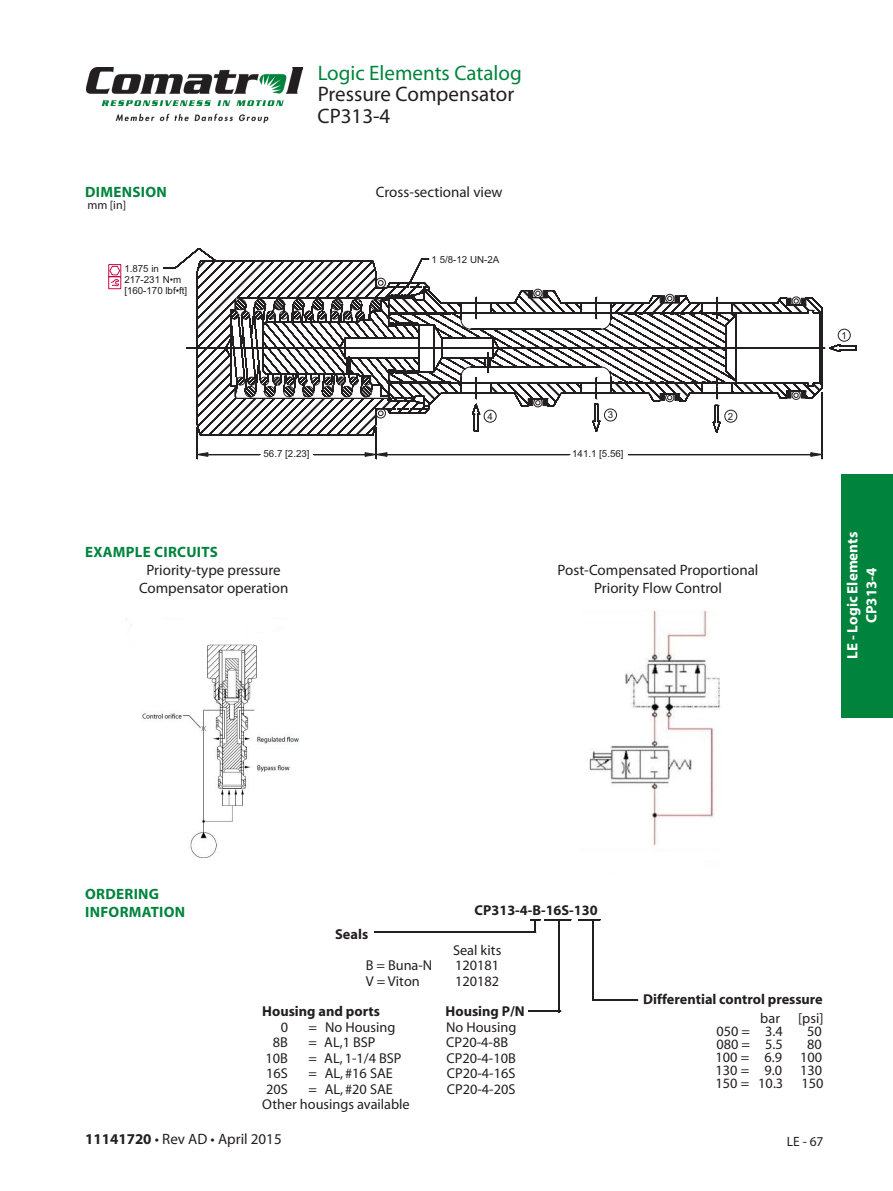
<style>
.page{position:relative;width:893px;height:1191px;background:#fff}
.page>*{position:absolute;margin:0;border:0;box-sizing:border-box;transform-origin:0 0}
._103_Heading_1{font:21px "Myriad Pro";color:#231f20}
.t1{font:21px "Myriad Pro";color:#00843d}
._300_Illustration{font:15px "Myriad Pro";color:#231f20}
.t2{font:700 15px/18px "Myriad Pro";letter-spacing:.02em;color:#00843d}
.t3{font:700 15px/19.2px "Myriad Pro";color:#fff;text-align:center}
.Ordering{font:14.25px "Myriad";color:#231f20}
.Ordering-2{font:700 14.25px/18.9px "Myriad";color:#231f20}
.t4{font:13.5px "Myriad Pro";color:#231f20}
._306_Annotations{font:12px "Myriad Pro";color:#231f20}
.Cross-Section{font:9.75px/10.9px "Arial";color:#231f20}
.s1{font-weight:400}
.s2{font-weight:700}
</style>
<div class="page">
<div style="left:842px;top:474px;width:51px;height:243px;background:#00843d"></div>
<img style="left:87px;top:67px;width:215px;height:55px">
<svg style="left:108px;top:264px;width:13px;height:25px"></svg>
<svg style="left:187px;top:261px;width:639px;height:199px"></svg>
<svg style="left:378px;top:291px;width:421px;height:125px"></svg>
<svg style="left:374px;top:919px;width:264px;height:94px"></svg>
<img style="left:126px;top:618px;width:173px;height:240px">
<img style="left:589px;top:610px;width:131px;height:237px">
<h1 class="t1" style="left:318px;top:60px;width:206px">Logic Elements Catalog</h1>
<p class="t2" style="left:85px;top:182px;width:83px">DIMENSION</p>
<p class="_306_Annotations" style="left:87px;top:197px;width:40px">mm [in]</p>
<p class="Cross-Section" style="left:124px;top:263px;width:64px">1.875 in<br>217-231 N•m [160-170 lbf•ft]</p>
<p class="t2" style="left:85px;top:542px;width:134px">EXAMPLE CIRCUITS</p>
<p class="_103_Heading_1" style="left:318px;top:81px;width:198px">Pressure Compensator</p>
<p class="_103_Heading_1" style="left:317px;top:103px;width:74px">CP313-4</p>
<p class="_300_Illustration" style="left:376px;top:182px;width:128px">Cross-sectional view</p>
<p class="Cross-Section" style="left:432px;top:254px;width:69px">1 5/8-12 UN-2A</p>
<p class="Cross-Section" style="left:488px;top:411px;width:7px">4</p>
<p class="Cross-Section" style="left:608px;top:409px;width:7px">3</p>
<p class="Cross-Section" style="left:728px;top:411px;width:7px">2</p>
<p class="Cross-Section" style="left:264px;top:448px;width:48px">56.7 [2.23]</p>
<p class="Cross-Section" style="left:572px;top:448px;width:53px">141.1 [5.56]</p>
<p class="_300_Illustration" style="left:147px;top:560px;width:136px">Priority-type pressure</p>
<p class="_300_Illustration" style="left:139px;top:578px;width:151px">Compensator operation</p>
<p class="_300_Illustration" style="left:558px;top:560px;width:202px">Post-Compensated Proportional</p>
<p class="_300_Illustration" style="left:594px;top:578px;width:129px">Priority Flow Control</p>
<p class="Cross-Section" style="left:842px;top:330px;width:7px">1</p>
<p class="t3" style="left:842px;top:659px;width:129px;rotate:-90deg">LE - Logic Elements<br>CP313-4</p>
<p class="t2" style="left:85px;top:884px;width:102px">ORDERING<br>INFORMATION</p>
<p class="Ordering-2" style="left:335px;top:925px;width:34px">Seals</p>
<p class="Ordering-2" style="left:475px;top:901px;width:125px">CP313-4-B-16S-130</p>
<p class="Ordering" style="left:453px;top:942px;width:50px">Seal kits</p>
<p class="Ordering" style="left:366px;top:958px;width:68px">B = Buna-N</p>
<p class="Ordering" style="left:455px;top:958px;width:46px">120181</p>
<p class="Ordering" style="left:366px;top:973px;width:56px">V = Viton</p>
<p class="Ordering" style="left:455px;top:973px;width:46px">120182</p>
<p class="Ordering-2" style="left:262px;top:1002px;width:119px">Housing and ports</p>
<p class="Ordering-2" style="left:445px;top:1002px;width:81px">Housing P/N</p>
<p class="Ordering" style="left:281px;top:1019px;width:9px">0</p>
<p class="Ordering" style="left:309px;top:1019px;width:88px">= No Housing</p>
<p class="Ordering" style="left:446px;top:1019px;width:72px">No Housing</p>
<p class="Ordering" style="left:273px;top:1035px;width:17px">8B</p>
<p class="Ordering" style="left:309px;top:1035px;width:68px">= AL,1 BSP</p>
<p class="Ordering" style="left:446px;top:1035px;width:63px">CP20-4-8B</p>
<p class="Ordering" style="left:266px;top:1050px;width:24px">10B</p>
<p class="Ordering" style="left:309px;top:1050px;width:94px">= AL, 1-1/4 BSP</p>
<p class="Ordering" style="left:447px;top:1050px;width:71px">CP20-4-10B</p>
<p class="Ordering" style="left:266px;top:1066px;width:23px">16S</p>
<p class="Ordering" style="left:308px;top:1066px;width:86px">= AL, #16 SAE</p>
<p class="Ordering" style="left:447px;top:1066px;width:70px">CP20-4-16S</p>
<p class="Ordering" style="left:266px;top:1081px;width:23px">20S</p>
<p class="Ordering" style="left:308px;top:1081px;width:86px">= AL, #20 SAE</p>
<p class="Ordering" style="left:447px;top:1081px;width:70px">CP20-4-20S</p>
<p class="Ordering" style="left:262px;top:1097px;width:149px">Other housings available</p>
<p class="Ordering-2" style="left:760px;top:990px;width:64px;text-indent:-117px">Differential control pressure <span class="s1">bar</span></p>
<p class="Ordering" style="left:798px;top:1010px;width:27px">[psi]</p>
<p class="Ordering" style="left:716px;top:1024px;width:68px">050 = 3.4</p>
<p class="Ordering" style="left:807px;top:1024px;width:16px">50</p>
<p class="Ordering" style="left:716px;top:1037px;width:68px">080 = 5.5</p>
<p class="Ordering" style="left:807px;top:1037px;width:16px">80</p>
<p class="Ordering" style="left:716px;top:1050px;width:68px">100 = 6.9</p>
<p class="Ordering" style="left:800px;top:1050px;width:24px">100</p>
<p class="Ordering" style="left:716px;top:1063px;width:68px">130 = 9.0</p>
<p class="Ordering" style="left:800px;top:1063px;width:24px">130</p>
<p class="Ordering" style="left:716px;top:1076px;width:69px">150 = 10.3</p>
<p class="Ordering" style="left:801px;top:1076px;width:24px">150</p>
<p class="_300_Illustration" style="left:85px;top:1130px;width:198px"><span class="s2">11141720</span> • Rev AD • April 2015</p>
<p class="t4" style="left:787px;top:1133px;width:38px">LE - 67</p>
</div>
